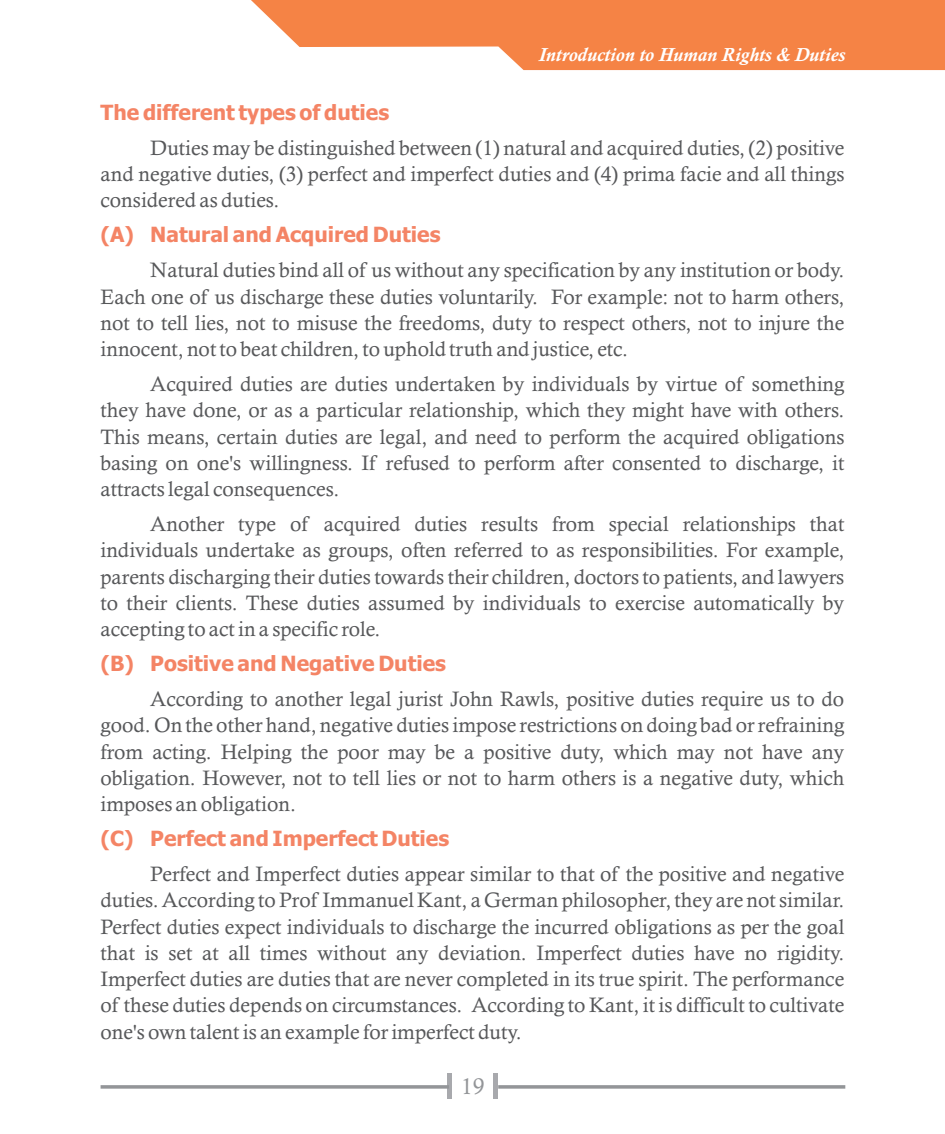
<style>
.page{position:relative;width:945px;height:1134px;background:#fff}
.page>*{position:absolute;margin:0;border:0;box-sizing:border-box;transform-origin:0 0}
.t1{font:22.75px "Calisto";color:#939598}
.t2{font:21px/26.2px "Calisto";color:#57585a;text-align:justify}
.t3{font:700 21px "Tahoma";color:#f48465}
.t4{font:italic 700 19.25px "Calisto";color:#fff}
</style>
<div class="page">
<hr style="left:494px;top:1074px;width:4px;height:25px;background:#a8a9ad">
<hr style="left:447px;top:1074px;width:4px;height:25px;background:#a8a9ad">
<svg style="left:101px;top:1085px;width:348px;height:4px"></svg>
<svg style="left:498px;top:1085px;width:347px;height:4px"></svg>
<svg style="left:251px;top:0;width:694px;height:70px;background:#f69560"></svg>
<p class="t3" style="left:101px;top:104px;width:290px">The different types of duties</p>
<p class="t4" style="left:539px;top:47px;width:308px">Introduction to Human Rights &amp; Duties</p>
<p class="t2" style="left:101px;top:137px;width:745px;text-indent:50px">Duties may be distinguished between (1) natural and acquired duties, (2) positive and negative duties, (3) perfect and imperfect duties and (4) prima facie and all things considered as duties.</p>
<p class="t3" style="left:101px;top:226px;width:341px">(A) Natural and Acquired Duties</p>
<p class="t2" style="left:101px;top:259px;width:745px;text-indent:50px">Natural duties bind all of us without any specification by any institution or body.<br>Each one of us discharge these duties voluntarily. For example: not to harm others, not to tell lies, not to misuse the freedoms, duty to respect others, not to injure the innocent, not to beat children, to uphold truth and justice, etc.</p>
<p class="t2" style="left:101px;top:373px;width:745px;text-indent:50px">Acquired duties are duties undertaken by individuals by virtue of something they have done, or as a particular relationship, which they might have with others.<br>This means, certain duties are legal, and need to perform the acquired obligations basing on one's willingness. If refused to perform after consented to discharge, it attracts legal consequences.</p>
<p class="t2" style="left:100px;top:513px;width:745px;text-indent:50px">Another type of acquired duties results from special relationships that individuals undertake as groups, often referred to as responsibilities. For example, parents discharging their duties towards their children, doctors to patients, and lawyers to their clients. These duties assumed by individuals to exercise automatically by accepting to act in a specific role.</p>
<p class="t3" style="left:101px;top:655px;width:347px">(B) Positive and Negative Duties</p>
<p class="t2" style="left:100px;top:688px;width:745px;text-indent:50px">According to another legal jurist John Rawls, positive duties require us to do good. On the other hand, negative duties impose restrictions on doing bad or refraining from acting. Helping the poor may be a positive duty, which may not have any obligation. However, not to tell lies or not to harm others is a negative duty, which imposes an obligation.</p>
<p class="t3" style="left:101px;top:830px;width:350px">(C) Perfect and Imperfect Duties</p>
<p class="t2" style="left:100px;top:863px;width:746px;text-indent:50px">Perfect and Imperfect duties appear similar to that of the positive and negative duties. According to Prof Immanuel Kant, a German philosopher, they are not similar.<br>Perfect duties expect individuals to discharge the incurred obligations as per the goal that is set at all times without any deviation. Imperfect duties have no rigidity.<br>Imperfect duties are duties that are never completed in its true spirit. The performance of these duties depends on circumstances. According to Kant, it is difficult to cultivate one's own talent is an example for imperfect duty.</p>
<p class="t1" style="left:461px;top:1078px;width:25px">19</p>
</div>
